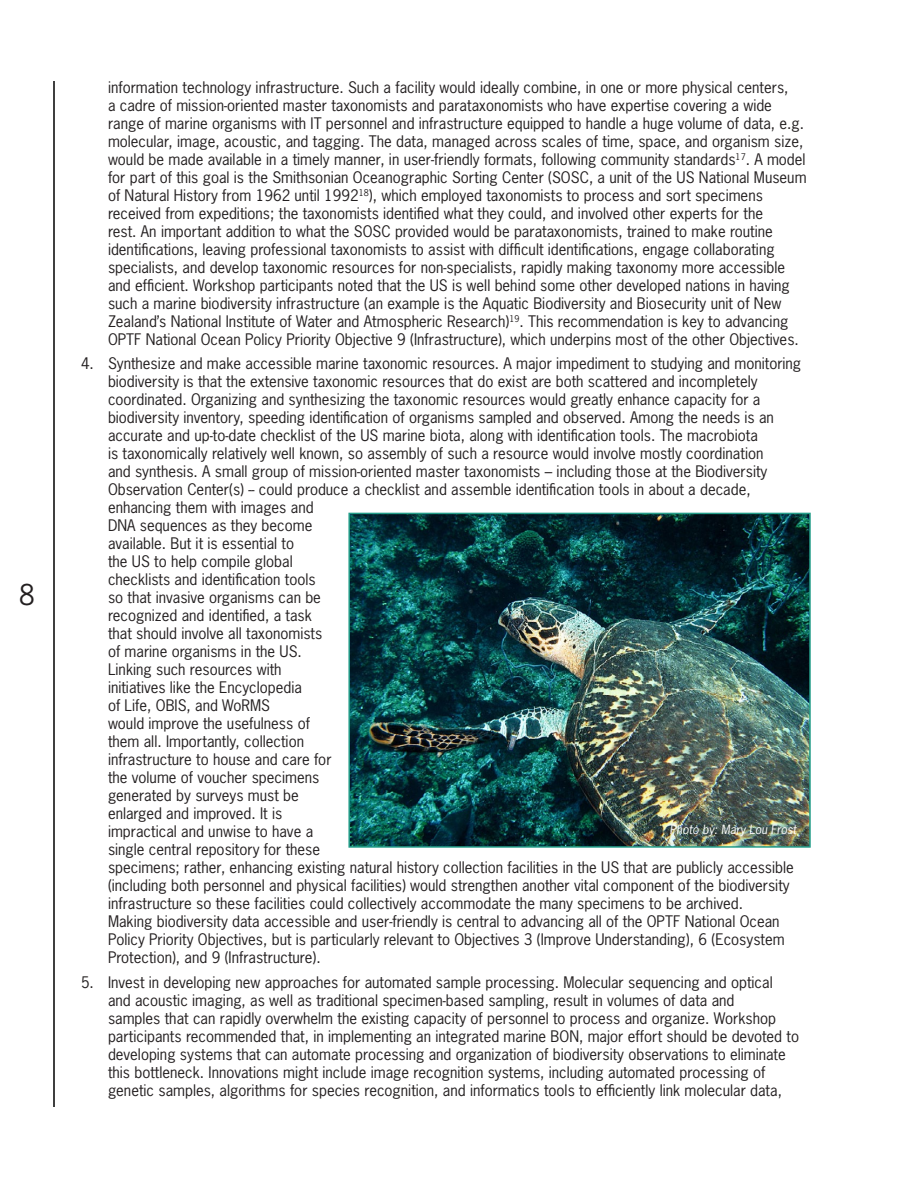
<style>
.page{position:relative;width:918px;height:1188px;background:#fff}
.page>*{position:absolute;margin:0;border:0;box-sizing:border-box;transform-origin:0 0}
.t1{font:27px "News Gothic Std";color:#231f20}
.Bullet{font:15px/18px "News Gothic Std";color:#231f20}
.Captions{font:italic 12px "News Gothic Std";color:#fff}
</style>
<div class="page">
<hr style="left:53px;top:81px;width:2px;height:1026px;background:#000">
<img style="left:351px;top:516px;width:457px;height:329px">
<div style="left:348px;top:513px;width:463px;height:335px;border:2px solid #249d89"></div>
<h1 class="t1" style="left:19px;top:577px;width:17px">8</h1>
<p class="Bullet" style="left:108px;top:78px;width:700px">information technology infrastructure. Such a facility would ideally combine, in one or more physical centers,<br>a cadre of mission-oriented master taxonomists and parataxonomists who have expertise covering a wide range of marine organisms with IT personnel and infrastructure equipped to handle a huge volume of data, e.g. molecular, image, acoustic, and tagging. The data, managed across scales of time, space, and organism size, would be made available in a timely manner, in user-friendly formats, following community standards<sup>17</sup>. A model for part of this goal is the Smithsonian Oceanographic Sorting Center (SOSC, a unit of the US National Museum of Natural History from 1962 until 1992<sup>18</sup>), which employed taxonomists to process and sort specimens received from expeditions; the taxonomists identified what they could, and involved other experts for the<br>rest. An important addition to what the SOSC provided would be parataxonomists, trained to make routine identifications, leaving professional taxonomists to assist with difficult identifications, engage collaborating specialists, and develop taxonomic resources for non-specialists, rapidly making taxonomy more accessible and efficient. Workshop participants noted that the US is well behind some other developed nations in having such a marine biodiversity infrastructure (an example is the Aquatic Biodiversity and Biosecurity unit of New Zealand’s National Institute of Water and Atmospheric Research)<sup>19</sup>. This recommendation is key to advancing OPTF National Ocean Policy Priority Objective 9 (Infrastructure), which underpins most of the other Objectives.</p>
<p class="Bullet" style="left:108px;top:355px;width:695px;text-indent:-27px">4. Synthesize and make accessible marine taxonomic resources. A major impediment to studying and monitoring biodiversity is that the extensive taxonomic resources that do exist are both scattered and incompletely coordinated. Organizing and synthesizing the taxonomic resources would greatly enhance capacity for a biodiversity inventory, speeding identification of organisms sampled and observed. Among the needs is an accurate and up-to-date checklist of the US marine biota, along with identification tools. The macrobiota<br>is taxonomically relatively well known, so assembly of such a resource would involve mostly coordination<br>and synthesis. A small group of mission-oriented master taxonomists – including those at the Biodiversity Observation Center(s) -- could produce a checklist and assemble identification tools in about a decade, enhancing them with images and<br>DNA sequences as they become<br>available. But it is essential to<br>the US to help compile global<br>checklists and identification tools<br>so that invasive organisms can be<br>recognized and identified, a task<br>that should involve all taxonomists<br>of marine organisms in the US.<br>Linking such resources with<br>initiatives like the Encyclopedia<br>of Life, OBIS, and WoRMS<br>would improve the usefulness of<br>them all. Importantly, collection<br>infrastructure to house and care for<br>the volume of voucher specimens<br>generated by surveys must be<br>enlarged and improved. It is<br>impractical and unwise to have a<br>single central repository for these<br>specimens; rather, enhancing existing natural history collection facilities in the US that are publicly accessible (including both personnel and physical facilities) would strengthen another vital component of the biodiversity infrastructure so these facilities could collectively accommodate the many specimens to be archived.<br>Making biodiversity data accessible and user-friendly is central to advancing all of the OPTF National Ocean Policy Priority Objectives, but is particularly relevant to Objectives 3 (Improve Understanding), 6 (Ecosystem Protection), and 9 (Infrastructure).</p>
<p class="Bullet" style="left:108px;top:973px;width:693px;text-indent:-27px">5. Invest in developing new approaches for automated sample processing. Molecular sequencing and optical and acoustic imaging, as well as traditional specimen-based sampling, result in volumes of data and<br>samples that can rapidly overwhelm the existing capacity of personnel to process and organize. Workshop participants recommended that, in implementing an integrated marine BON, major effort should be devoted to developing systems that can automate processing and organization of biodiversity observations to eliminate this bottleneck. Innovations might include image recognition systems, including automated processing of genetic samples, algorithms for species recognition, and informatics tools to efficiently link molecular data,</p>
<p class="Captions" style="left:670px;top:822px;width:128px">Photo by: Mary Lou Frost</p>
</div>
